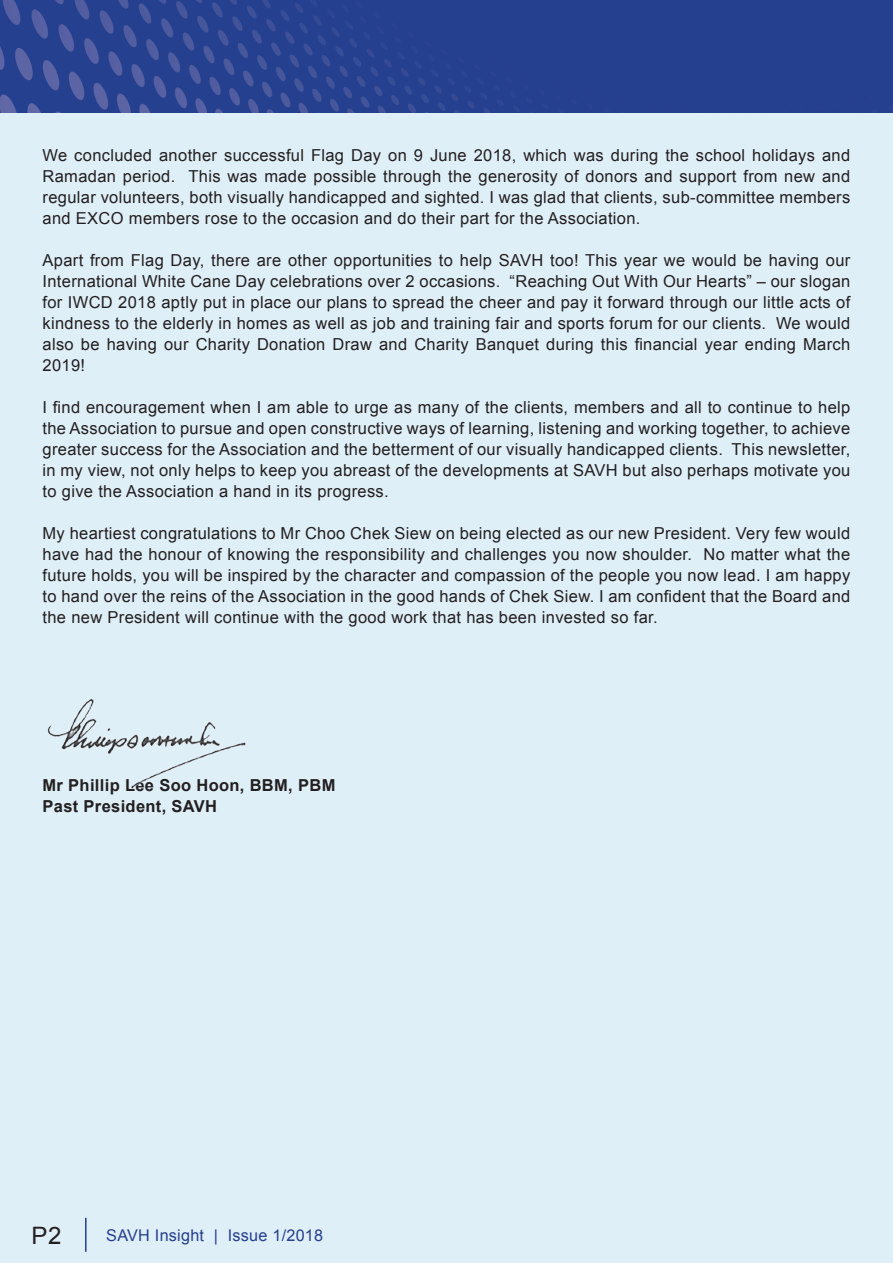
<style>
.page{position:relative;width:893px;height:1263px;background:#fff}
.page>*{position:absolute;margin:0;border:0;box-sizing:border-box;transform-origin:0 0}
.t1{font:24px "Arial";color:#231f20}
.t2{font:16.5px/21px "Arial";letter-spacing:.02em;color:#231f20;text-align:justify}
.t3{font:700 16.5px/21px "Arial";letter-spacing:.02em;color:#231f20}
.t4{font:16.2px "Arial";letter-spacing:.015em;color:#253f8e}
</style>
<div class="page">
<div style="left:0;top:113px;width:893px;height:1150px;background:#dfeff8"></div>
<img style="left:0;top:0;width:893px;height:113px">
<hr style="left:85px;top:1218px;width:2px;height:34px;background:#253f8e">
<img style="left:47px;top:699px;width:199px;height:90px">
<p class="t2" style="left:43px;top:145px;width:809px">We concluded another successful Flag Day on 9 June 2018, which was during the school holidays and Ramadan period. This was made possible through the generosity of donors and support from new and regular volunteers, both visually handicapped and sighted. I was glad that clients, sub-committee members and EXCO members rose to the occasion and do their part for the Association.</p>
<p class="t2" style="left:43px;top:250px;width:809px">Apart from Flag Day, there are other opportunities to help SAVH too! This year we would be having our International White Cane Day celebrations over 2 occasions. “Reaching Out With Our Hearts” – our slogan for IWCD 2018 aptly put in place our plans to spread the cheer and pay it forward through our little acts of kindness to the elderly in homes as well as job and training fair and sports forum for our clients. We would also be having our Charity Donation Draw and Charity Banquet during this financial year ending March 2019!</p>
<p class="t2" style="left:43px;top:397px;width:809px">I find encouragement when I am able to urge as many of the clients, members and all to continue to help the Association to pursue and open constructive ways of learning, listening and working together, to achieve greater success for the Association and the betterment of our visually handicapped clients. This newsletter, in my view, not only helps to keep you abreast of the developments at SAVH but also perhaps motivate you to give the Association a hand in its progress.</p>
<p class="t2" style="left:43px;top:523px;width:809px">My heartiest congratulations to Mr Choo Chek Siew on being elected as our new President. Very few would have had the honour of knowing the responsibility and challenges you now shoulder. No matter what the future holds, you will be inspired by the character and compassion of the people you now lead. I am happy to hand over the reins of the Association in the good hands of Chek Siew. I am confident that the Board and the new President will continue with the good work that has been invested so far.</p>
<p class="t3" style="left:43px;top:775px;width:294px">Mr Phillip Lee Soo Hoon, BBM, PBM<br>Past President, SAVH</p>
<h1 class="t1" style="left:32px;top:1219px;width:31px">P2</h1>
<p class="t4" style="left:106px;top:1224px;width:218px">SAVH Insight | Issue 1/2018</p>
</div>
